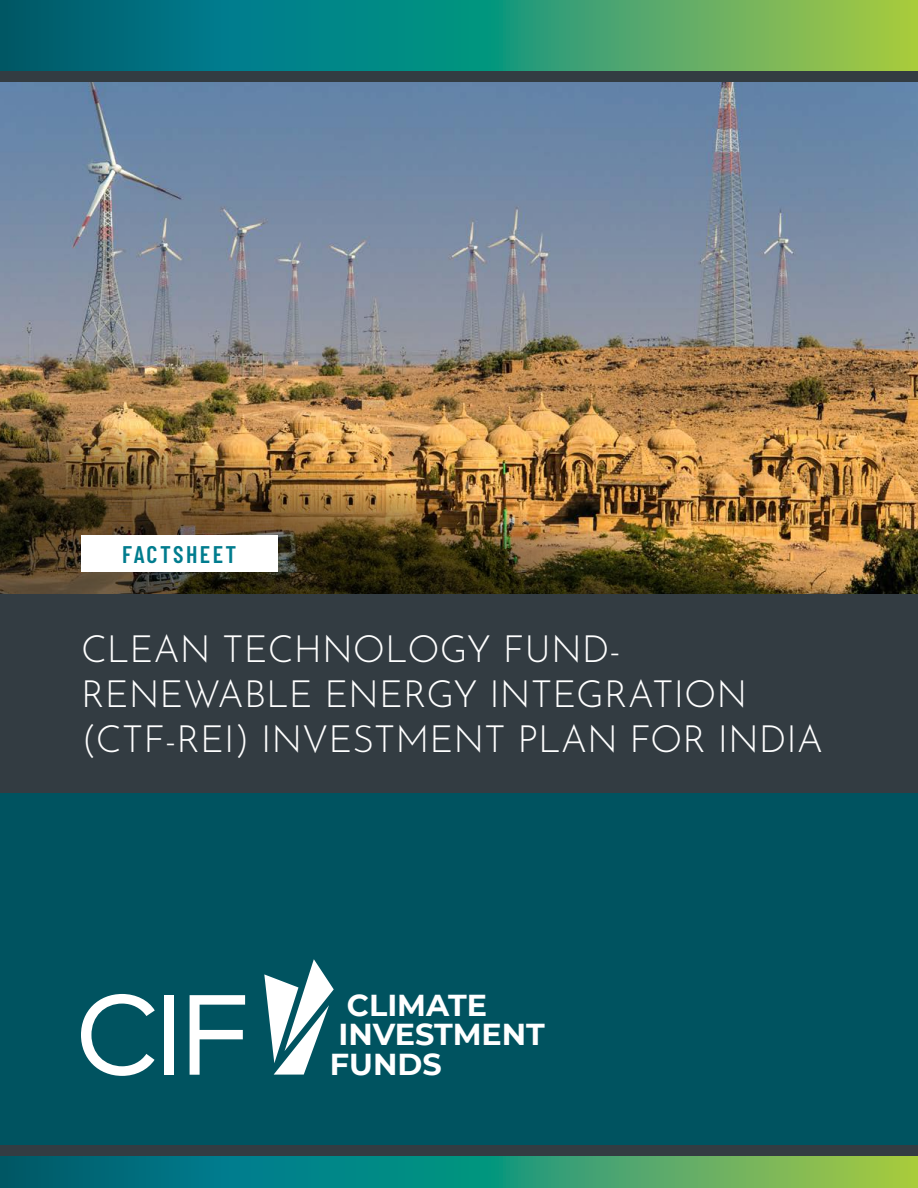
<style>
.page{position:relative;width:918px;height:1188px;background:#fff}
.page>*{position:absolute;margin:0;border:0;box-sizing:border-box;transform-origin:0 0}
.Section_Heading{font:100 37.5px/45px "Josefin Sans";color:#fff}
.t1{font:700 30.15px/29.1px "Montserrat";color:#fff}
.Headline_paragraph{font:600 24px "Barlow Condensed";letter-spacing:.1em;color:#007c8e}
</style>
<div class="page">
<img style="left:0;top:82px;width:918px;height:306px">
<img style="left:0;top:388px;width:918px;height:206px">
<div style="left:0;top:594px;width:918px;height:563px;background:#333c42"></div>
<div style="left:0;top:70px;width:918px;height:12px;background:#333c42"></div>
<svg style="left:0;top:0;width:918px;height:70px;background:#2e9372"></svg>
<svg style="left:0;top:1157px;width:918px;height:31px;background:#2f9371"></svg>
<div style="left:0;top:793px;width:918px;height:351px;background:#005360"></div>
<div style="left:81px;top:536px;width:197px;height:36px;background:#fff"></div>
<svg style="left:81px;top:994px;width:74px;height:82px"></svg>
<div style="left:164px;top:995px;width:10px;height:80px;background:#fff"></div>
<svg style="left:190px;top:995px;width:55px;height:80px"></svg>
<svg style="left:264px;top:959px;width:70px;height:116px"></svg>
<p class="Headline_paragraph" style="left:122px;top:537px;width:116px">FACTSHEET</p>
<p class="Section_Heading" style="left:81px;top:624px;width:744px">CLEAN TECHNOLOGY FUND-<br>RENEWABLE ENERGY INTEGRATION (CTF-REI) INVESTMENT PLAN FOR INDIA</p>
<p class="t1" style="left:330px;top:990px;width:217px;text-indent:17px">CLIMATE<br>INVESTMENT<br>FUNDS</p>
</div>
